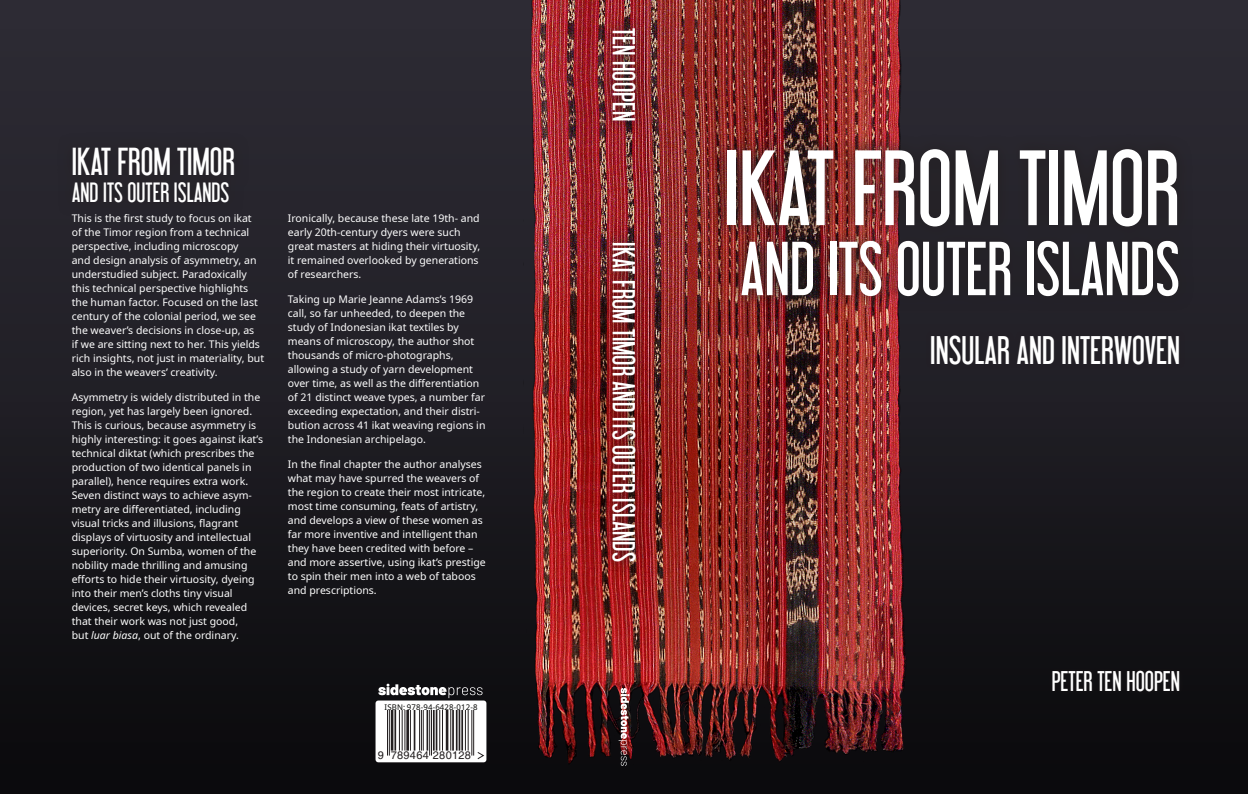
<style>
.page{position:relative;width:1248px;height:794px;background:#fff}
.page>*{position:absolute;margin:0;border:0;box-sizing:border-box;transform-origin:0 0}
.flaptekst{font:95.4px "Libel Suit";color:#fff}
.flaptekst-2{font:68.2px "Libel Suit";color:#fff}
.flaptekst-3{font:35px "Libel Suit";color:#fff}
.flaptekst-4{font:34.2px "Libel Suit";color:#fff}
.flaptekst-5{font:28px "Libel Suit";color:#fff}
.flaptekst-6{font:25px "Libel Suit";color:#fff}
.flaptekst-7{font:24.5px "Libel Suit";color:#fff}
.t1{font:11px "Helvetica";letter-spacing:.025em;color:#231f20}
.flaptekst-8{font:10.5px/14px "Noto Sans";color:#fff}
.t2{font:7.8px "Noto Sans";letter-spacing:.02em;color:#040503}
.s1{font-style:italic}
</style>
<div class="page">
<div style="left:0;top:0;width:1247px;height:794px;background:linear-gradient(to bottom,#302e38,#0b0b0d)"></div>
<img style="left:523px;top:0;width:387px;height:771px">
<div style="left:1046px;top:666px;width:138px;height:31px;background:#121013"></div>
<div style="left:924px;top:330px;width:261px;height:40px;background:#231f20"></div>
<img style="left:711px;top:134px;width:482px;height:177px">
<svg style="left:378px;top:683px;width:104px;height:15px"></svg>
<svg style="left:375px;top:700px;width:111px;height:62px"></svg>
<hr style="left:387px;top:711px;width:1px;height:44px;background:#231f20">
<hr style="left:389px;top:711px;width:1px;height:44px;background:#231f20">
<hr style="left:391px;top:711px;width:2px;height:39px;background:#231f20">
<hr style="left:394px;top:711px;width:2px;height:39px;background:#231f20">
<hr style="left:399px;top:711px;width:1px;height:39px;background:#231f20">
<hr style="left:402px;top:711px;width:1px;height:39px;background:#231f20">
<hr style="left:404px;top:711px;width:1px;height:39px;background:#231f20">
<hr style="left:406px;top:711px;width:3px;height:39px;background:#231f20">
<hr style="left:410px;top:711px;width:1px;height:39px;background:#231f20">
<hr style="left:413px;top:711px;width:2px;height:39px;background:#231f20">
<hr style="left:419px;top:711px;width:1px;height:39px;background:#231f20">
<hr style="left:421px;top:711px;width:1px;height:39px;background:#231f20">
<hr style="left:423px;top:711px;width:1px;height:39px;background:#231f20">
<hr style="left:426px;top:711px;width:2px;height:39px;background:#231f20">
<hr style="left:429px;top:711px;width:1px;height:44px;background:#231f20">
<hr style="left:431px;top:711px;width:1px;height:44px;background:#231f20">
<hr style="left:433px;top:711px;width:1px;height:39px;background:#231f20">
<hr style="left:435px;top:711px;width:2px;height:39px;background:#231f20">
<hr style="left:439px;top:711px;width:1px;height:39px;background:#231f20">
<hr style="left:442px;top:711px;width:1px;height:39px;background:#231f20">
<hr style="left:446px;top:711px;width:2px;height:39px;background:#231f20">
<hr style="left:450px;top:711px;width:1px;height:39px;background:#231f20">
<hr style="left:452px;top:711px;width:2px;height:39px;background:#231f20">
<hr style="left:456px;top:711px;width:1px;height:39px;background:#231f20">
<hr style="left:458px;top:711px;width:2px;height:39px;background:#231f20">
<hr style="left:461px;top:711px;width:2px;height:39px;background:#231f20">
<hr style="left:465px;top:711px;width:1px;height:39px;background:#231f20">
<hr style="left:468px;top:711px;width:1px;height:39px;background:#231f20">
<hr style="left:471px;top:711px;width:1px;height:44px;background:#231f20">
<hr style="left:473px;top:711px;width:1px;height:44px;background:#231f20">
<svg style="left:477px;top:751px;width:7px;height:8px"></svg>
<svg style="left:618px;top:688px;width:11px;height:77px"></svg>
<img style="left:597px;top:228px;width:53px;height:348px">
<img style="left:597px;top:14px;width:53px;height:122px">
<div style="left:57px;top:132px;width:193px;height:85px;background:#26242a"></div>
<p class="flaptekst-4" style="left:72px;top:141px;width:165px">IKAT FROM TIMOR</p>
<p class="flaptekst-7" style="left:72px;top:177px;width:159px">AND ITS OUTER ISLANDS</p>
<p class="flaptekst-8" style="left:72px;top:211px;width:194px">This is the first study to focus on ikat of the Timor region from a technical perspective, including microscopy<br>and design analysis of asymmetry, an understudied subject. Paradoxically this technical perspective highlights the human factor. Focused on the last century of the colonial period, we see the weaver’s decisions in close-up, as<br>if we are sitting next to her. This yields rich insights, not just in materiality, but also in the weavers’ creativity.</p>
<p class="flaptekst-8" style="left:72px;top:390px;width:193px">Asymmetry is widely distributed in the region, yet has largely been ignored.<br>This is curious, because asymmetry is highly interesting: it goes against ikat’s technical diktat (which prescribes the production of two identical panels in parallel), hence requires extra work.<br>Seven distinct ways to achieve asym&shy;metry are differentiated, including visual tricks and illusions, flagrant displays of virtuosity and intellectual superiority. On Sumba, women of the nobility made thrilling and amusing efforts to hide their virtuosity, dyeing into their men’s cloths tiny visual devices, secret keys, which revealed that their work was not just good,<br>but <span class="s1">luar biasa</span>, out of the ordinary.</p>
<p class="flaptekst-8" style="left:288px;top:211px;width:194px">Ironically, because these late 19th- and early 20th-century dyers were such great masters at hiding their virtuosity, it remained overlooked by generations of researchers.</p>
<p class="flaptekst-8" style="left:288px;top:292px;width:199px">Taking up Marie Jeanne Adams’s 1969 call, so far unheeded, to deepen the study of Indonesian ikat textiles by means of microscopy, the author shot thousands of micro-photographs, allowing a study of yarn development over time, as well as the differentiation of 21 distinct weave types, a number far exceeding expectation, and their distri&shy;bution across 41 ikat weaving regions in the Indonesian archipelago.</p>
<p class="flaptekst-8" style="left:288px;top:458px;width:199px">In the final chapter the author analyses what may have spurred the weavers of the region to create their most intricate, most time consuming, feats of artistry, and develops a view of these women as far more inventive and intelligent than they have been credited with before – and more assertive, using ikat’s prestige to spin their men into a web of taboos and prescriptions.</p>
<p class="t2" style="left:384px;top:701px;width:94px">ISBN: 978-94-6428-012-8</p>
<p class="t1" style="left:378px;top:749px;width:95px">9 789464 280128</p>
<p class="flaptekst-5" style="left:640px;top:28px;width:94px;rotate:90deg">TEN HOOPEN</p>
<p class="flaptekst-5" style="left:640px;top:242px;width:321px;rotate:90deg">IKAT FROM TIMOR AND ITS OUTER ISLANDS</p>
<p class="flaptekst" style="left:724px;top:131px;width:457px">IKAT FROM TIMOR</p>
<p class="flaptekst-2" style="left:740px;top:228px;width:441px">AND ITS OUTER ISLANDS</p>
<p class="flaptekst-3" style="left:930px;top:329px;width:251px">INSULAR AND INTERWOVEN</p>
<p class="flaptekst-6" style="left:1051px;top:666px;width:130px">PETER TEN HOOPEN</p>
</div>
